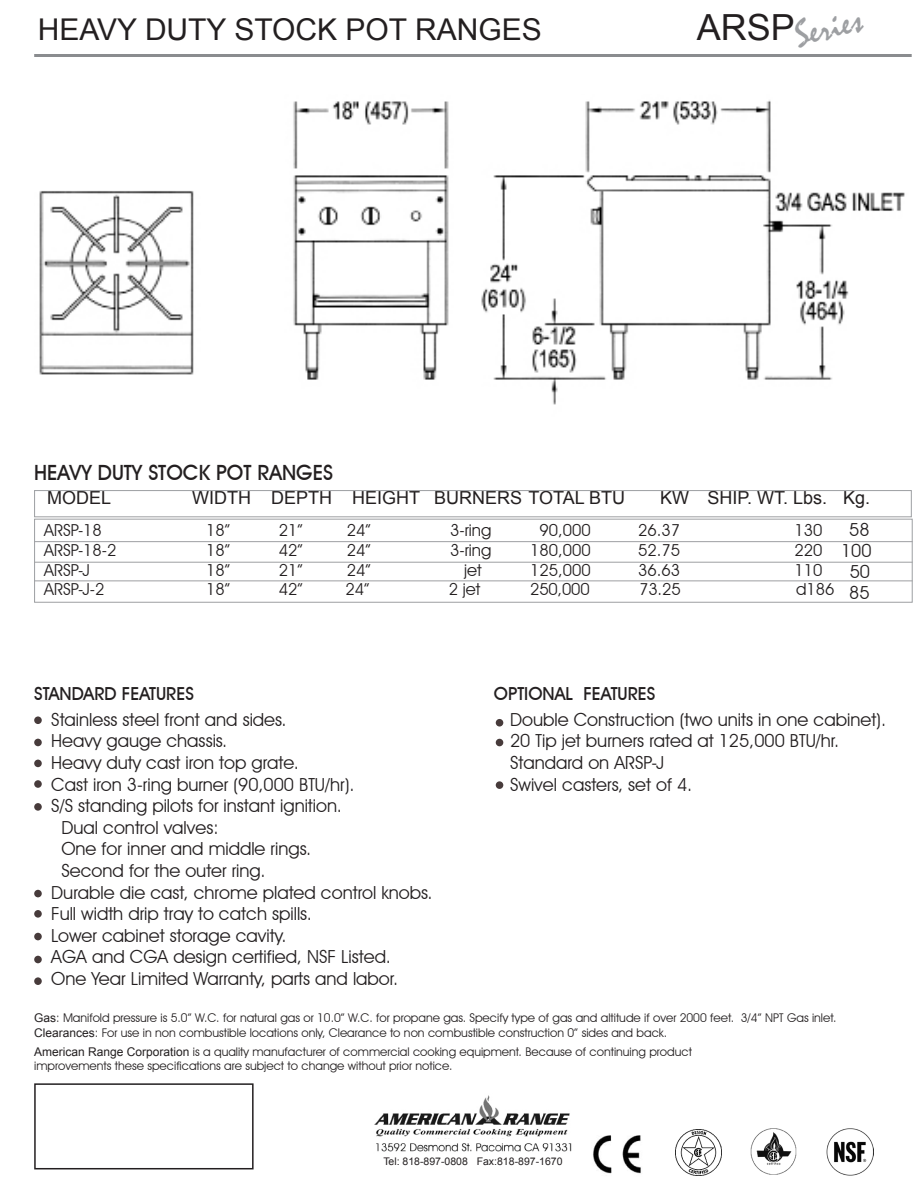
<style>
.page{position:relative;width:918px;height:1188px;background:#fff}
.page>*{position:absolute;margin:0;border:0;box-sizing:border-box;transform-origin:0 0}
.t1{font:39px "Mistral";color:#9d9fa2}
.t2{font:36px "Arial";color:#231f20}
.t3{font:30px "Arial";color:#231f20}
.t4{font:500 21px "Avant Garde IT Cby BT";color:#231f20}
.Body_text{font:18px "Avant Garde IT Cby BT";color:#231f20}
.t5{font:18px "Arial";color:#231f20}
.t6{font:500 18px "Avant Garde IT Cby BT";color:#231f20}
.t7{font:16.5px "Avant Garde IT Cby BT";color:#231f20}
.t8{font:12px "Avant Garde IT Cby BT";color:#231f20}
.t9{font:10.5px "Arial";color:#231f20}
.s1{font-family:"Arial"}
</style>
<div class="page">
<div style="left:34px;top:716px;width:8px;height:8px;background:#473b3b;border-radius:50%"></div>
<div style="left:34px;top:739px;width:8px;height:7px;background:#473b3b;border-radius:50%"></div>
<div style="left:34px;top:760px;width:8px;height:7px;background:#473b3b;border-radius:50%"></div>
<div style="left:34px;top:780px;width:8px;height:8px;background:#473b3b;border-radius:50%"></div>
<div style="left:34px;top:803px;width:8px;height:8px;background:#473b3b;border-radius:50%"></div>
<div style="left:34px;top:933px;width:8px;height:7px;background:#473b3b;border-radius:50%"></div>
<div style="left:34px;top:956px;width:8px;height:7px;background:#473b3b;border-radius:50%"></div>
<div style="left:34px;top:977px;width:8px;height:8px;background:#473b3b;border-radius:50%"></div>
<div style="left:496px;top:719px;width:7px;height:8px;background:#473b3b;border-radius:50%"></div>
<div style="left:496px;top:739px;width:7px;height:7px;background:#473b3b;border-radius:50%"></div>
<div style="left:496px;top:781px;width:7px;height:8px;background:#473b3b;border-radius:50%"></div>
<div style="left:34px;top:890px;width:8px;height:7px;background:#473b3b;border-radius:50%"></div>
<div style="left:34px;top:910px;width:8px;height:8px;background:#473b3b;border-radius:50%"></div>
<hr style="left:34px;top:541px;width:879px;height:1px;background:#9d9fa2">
<hr style="left:34px;top:562px;width:879px;height:1px;background:#9d9fa2">
<div style="left:34px;top:519px;width:879px;height:84px;border:1px solid #9d9fa2"></div>
<div style="left:34px;top:490px;width:878px;height:27px;border:1px solid #9d9fa2"></div>
<img style="left:39px;top:100px;width:866px;height:305px">
<hr style="left:34px;top:580px;width:879px;height:1px;background:#9d9fa2">
<hr style="left:34px;top:54px;width:878px;height:3px;background:#8a8c8f">
<div style="left:34px;top:1083px;width:220px;height:86px;border:2px solid #231f20"></div>
<img style="left:676px;top:1129px;width:45px;height:46px">
<img style="left:750px;top:1128px;width:47px;height:47px">
<img style="left:827px;top:1129px;width:47px;height:46px">
<img style="left:593px;top:1135px;width:48px;height:39px">
<img style="left:374px;top:1095px;width:198px;height:57px">
<p class="t3" style="left:38px;top:10px;width:506px">HEAVY DUTY STOCK POT RANGES</p>
<p class="t2" style="left:697px;top:4px;width:100px">ARSP</p>
<p class="t1" style="left:790px;top:14px;width:70px;rotate:-14deg">Series</p>
<p class="t4" style="left:34px;top:460px;width:300px">HEAVY DUTY STOCK POT RANGES</p>
<p class="t5" style="left:47px;top:486px;width:66px">MODEL</p>
<p class="t5" style="left:192px;top:486px;width:230px">WIDTH DEPTH HEIGHT</p>
<p class="t5" style="left:434px;top:486px;width:192px">BURNERS TOTAL BTU</p>
<p class="t5" style="left:660px;top:486px;width:30px">KW</p>
<p class="t5" style="left:708px;top:486px;width:121px">SHIP. WT. Lbs.</p>
<p class="t5" style="left:843px;top:486px;width:29px">Kg.</p>
<p class="Body_text" style="left:849px;top:518px;width:22px">58</p>
<p class="Body_text" style="left:841px;top:539px;width:32px">100</p>
<p class="Body_text" style="left:850px;top:560px;width:22px">50</p>
<p class="Body_text" style="left:849px;top:581px;width:22px">85</p>
<p class="t7" style="left:44px;top:520px;width:59px">ARSP-18</p>
<p class="t7" style="left:206px;top:520px;width:26px">18”</p>
<p class="t7" style="left:279px;top:520px;width:26px">21”</p>
<p class="t7" style="left:347px;top:520px;width:26px">24”</p>
<p class="t7" style="left:450px;top:520px;width:43px">3-ring</p>
<p class="t7" style="left:539px;top:520px;width:53px">90,000</p>
<p class="t7" style="left:638px;top:520px;width:43px">26.37</p>
<p class="t7" style="left:795px;top:520px;width:29px">130</p>
<p class="t7" style="left:44px;top:540px;width:74px">ARSP-18-2</p>
<p class="t7" style="left:206px;top:540px;width:26px">18”</p>
<p class="t7" style="left:279px;top:540px;width:26px">42”</p>
<p class="t7" style="left:347px;top:540px;width:26px">24”</p>
<p class="t7" style="left:450px;top:540px;width:43px">3-ring</p>
<p class="t7" style="left:530px;top:540px;width:62px">180,000</p>
<p class="t7" style="left:638px;top:540px;width:43px">52.75</p>
<p class="t7" style="left:795px;top:540px;width:29px">220</p>
<p class="t7" style="left:44px;top:560px;width:47px">ARSP-J</p>
<p class="t7" style="left:206px;top:560px;width:26px">18”</p>
<p class="t7" style="left:279px;top:560px;width:26px">21”</p>
<p class="t7" style="left:347px;top:560px;width:26px">24”</p>
<p class="t7" style="left:464px;top:560px;width:19px">jet</p>
<p class="t7" style="left:530px;top:560px;width:62px">125,000</p>
<p class="t7" style="left:638px;top:560px;width:43px">36.63</p>
<p class="t7" style="left:795px;top:560px;width:29px">110</p>
<p class="t7" style="left:44px;top:580px;width:62px">ARSP-J-2</p>
<p class="t7" style="left:206px;top:580px;width:26px">18”</p>
<p class="t7" style="left:279px;top:580px;width:26px">42”</p>
<p class="t7" style="left:345px;top:580px;width:26px">24”</p>
<p class="t7" style="left:449px;top:580px;width:33px">2 jet</p>
<p class="t7" style="left:530px;top:580px;width:61px">250,000</p>
<p class="t7" style="left:639px;top:580px;width:43px">73.25</p>
<p class="t7" style="left:796px;top:580px;width:40px">d186</p>
<p class="t6" style="left:34px;top:682px;width:161px">STANDARD FEATURES</p>
<p class="t6" style="left:494px;top:682px;width:163px">OPTIONAL FEATURES</p>
<p class="Body_text" style="left:510px;top:708px;width:377px">Double Construction (two units in one cabinet).</p>
<p class="Body_text" style="left:510px;top:730px;width:331px">20 Tip jet burners rated at 125,000 BTU/hr.</p>
<p class="Body_text" style="left:510px;top:752px;width:156px">Standard on ARSP-J</p>
<p class="Body_text" style="left:510px;top:773px;width:184px">Swivel casters, set of 4.</p>
<p class="Body_text" style="left:51px;top:708px;width:237px">Stainless steel front and sides.</p>
<p class="Body_text" style="left:51px;top:730px;width:178px">Heavy gauge chassis.</p>
<p class="Body_text" style="left:51px;top:752px;width:249px">Heavy duty cast iron top grate.</p>
<p class="Body_text" style="left:51px;top:773px;width:305px">Cast iron 3-ring burner (90,000 BTU/hr).</p>
<p class="Body_text" style="left:51px;top:795px;width:292px">S/S standing pilots for instant ignition.</p>
<p class="Body_text" style="left:61px;top:816px;width:159px">Dual control valves:</p>
<p class="Body_text" style="left:61px;top:838px;width:251px">One for inner and middle rings.</p>
<p class="Body_text" style="left:61px;top:860px;width:206px">Second for the outer ring.</p>
<p class="Body_text" style="left:51px;top:881px;width:383px">Durable die cast, chrome plated control knobs.</p>
<p class="Body_text" style="left:51px;top:903px;width:262px">Full width drip tray to catch spills.</p>
<p class="Body_text" style="left:51px;top:924px;width:237px">Lower cabinet storage cavity.</p>
<p class="Body_text" style="left:51px;top:946px;width:341px">AGA and CGA design certified, NSF Listed.</p>
<p class="Body_text" style="left:51px;top:968px;width:348px">One Year Limited Warranty, parts and labor.</p>
<p class="t8" style="left:34px;top:1011px;width:804px"><span class="s1">Gas</span>: Manifold pressure is 5.0” W.C. for natural gas or 10.0” W.C. for propane gas. Specify type of gas and altitude if over 2000 feet. 3/4” NPT Gas inlet.</p>
<p class="t8" style="left:34px;top:1025px;width:634px"><span class="s1">Clearances</span>: For use in non combustible locations only, Clearance to non combustible construction 0” sides and back.</p>
<p class="t8" style="left:34px;top:1044px;width:659px"><span class="s1">American Range Corporation</span> is a quality manufacturer of commercial cooking equipment. Because of continuing product</p>
<p class="t8" style="left:34px;top:1059px;width:420px">improvements these specifications are subject to change without prior notice.</p>
<p class="t9" style="left:383px;top:1155px;width:181px">Tel: 818-897-0808 Fax:818-897-1670</p>
</div>
